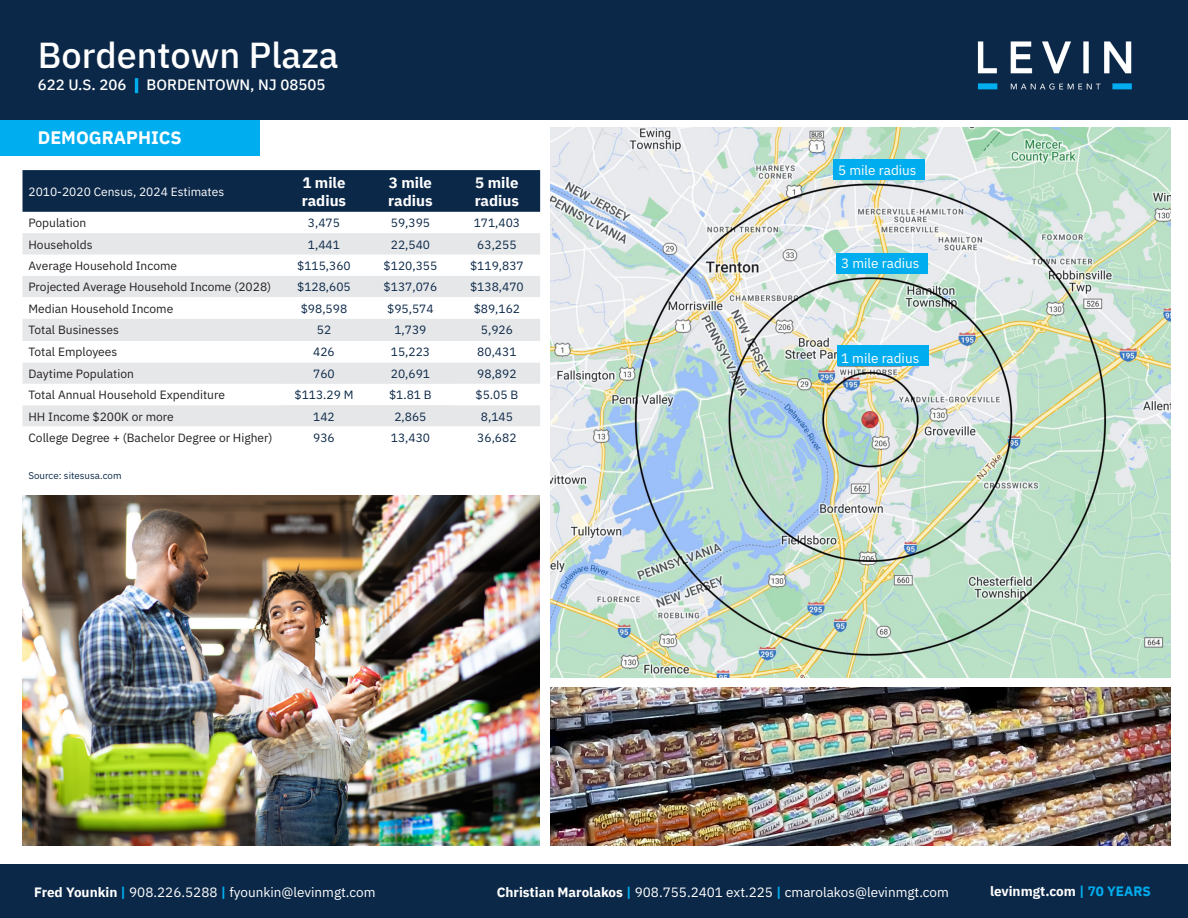
<style>
.page{position:relative;width:1188px;height:918px;background:#fff}
.page>*{position:absolute;margin:0;border:0;box-sizing:border-box;transform-origin:0 0}
.t1{font:500 36px "IBM Plex Sans";color:#fff}
.t2{font:700 18px "IBM Plex Sans";color:#fff}
.t3{font:700 15px "IBM Plex Sans";color:#fff}
.t4{font:500 15px "IBM Plex Sans";color:#fff}
.t5{font:13.5px "IBM Plex Sans";color:#fff}
.t6{font:700 13.5px "IBM Plex Sans";color:#fff}
.t7{font:12px "IBM Plex Sans";color:#231f20}
.t8{font:12px "IBM Plex Sans";color:#0b2848}
.t9{font:12px "IBM Plex Sans";color:#fff}
.t10{font:9.75px "IBM Plex Sans";color:#0b2848}
.s1{font-weight:700;color:#00adef}
.s2{font-weight:700}
.s3{color:#00adef}
</style>
<div class="page">
<img style="left:551px;top:128px;width:619px;height:550px">
<img style="left:551px;top:688px;width:619px;height:158px">
<div style="left:0;top:120px;width:259px;height:36px;background:#00adef"></div>
<div style="left:0;top:0;width:1188px;height:120px;background:#0b2848"></div>
<img style="left:977px;top:41px;width:155px;height:49px">
<div style="left:836px;top:253px;width:92px;height:21px;background:#00adef"></div>
<div style="left:837px;top:346px;width:92px;height:20px;background:#00adef"></div>
<div style="left:22px;top:170px;width:518px;height:42px;background:#0b2848"></div>
<svg style="left:22px;top:233px;width:518px;height:64px;fill:#e6e7e9"></svg>
<svg style="left:22px;top:319px;width:518px;height:107px;fill:#e6e7e9"></svg>
<img style="left:22px;top:495px;width:517px;height:351px">
<div style="left:833px;top:160px;width:92px;height:20px;background:#00adef"></div>
<div style="left:0;top:864px;width:1188px;height:54px;background:#0b2848"></div>
<p class="t1" style="left:38px;top:27px;width:302px">Bordentown Plaza</p>
<p class="t4" style="left:38px;top:73px;width:289px">622 U.S. 206 <span class="s1">|</span> BORDENTOWN, NJ 08505</p>
<p class="t2" style="left:38px;top:123px;width:146px">DEMOGRAPHICS</p>
<p class="t9" style="left:28px;top:182px;width:197px">2010-2020 Census, 2024 Estimates</p>
<p class="t3" style="left:302px;top:171px;width:45px">1 mile</p>
<p class="t3" style="left:302px;top:189px;width:46px">radius</p>
<p class="t3" style="left:389px;top:171px;width:45px">3 mile</p>
<p class="t3" style="left:388px;top:189px;width:46px">radius</p>
<p class="t3" style="left:475px;top:171px;width:45px">5 mile</p>
<p class="t3" style="left:475px;top:189px;width:46px">radius</p>
<p class="t7" style="left:28px;top:214px;width:59px">Population</p>
<p class="t8" style="left:308px;top:214px;width:34px">3,475</p>
<p class="t8" style="left:391px;top:214px;width:41px">59,395</p>
<p class="t8" style="left:474px;top:214px;width:48px">171,403</p>
<p class="t7" style="left:28px;top:235px;width:66px">Households</p>
<p class="t8" style="left:308px;top:235px;width:34px">1,441</p>
<p class="t8" style="left:391px;top:235px;width:41px">22,540</p>
<p class="t8" style="left:477px;top:235px;width:41px">63,255</p>
<p class="t7" style="left:28px;top:256px;width:150px">Average Household Income</p>
<p class="t8" style="left:297px;top:256px;width:55px">$115,360</p>
<p class="t8" style="left:384px;top:256px;width:55px">$120,355</p>
<p class="t8" style="left:470px;top:256px;width:55px">$119,837</p>
<p class="t7" style="left:28px;top:278px;width:244px">Projected Average Household Income (2028)</p>
<p class="t8" style="left:297px;top:278px;width:55px">$128,605</p>
<p class="t8" style="left:384px;top:278px;width:55px">$137,076</p>
<p class="t8" style="left:470px;top:278px;width:55px">$138,470</p>
<p class="t7" style="left:28px;top:299px;width:146px">Median Household Income</p>
<p class="t8" style="left:301px;top:299px;width:48px">$98,598</p>
<p class="t8" style="left:387px;top:299px;width:48px">$95,574</p>
<p class="t8" style="left:474px;top:299px;width:48px">$89,162</p>
<p class="t7" style="left:28px;top:321px;width:92px">Total Businesses</p>
<p class="t8" style="left:317px;top:321px;width:16px">52</p>
<p class="t8" style="left:394px;top:321px;width:34px">1,739</p>
<p class="t8" style="left:481px;top:321px;width:34px">5,926</p>
<p class="t7" style="left:28px;top:343px;width:90px">Total Employees</p>
<p class="t8" style="left:313px;top:343px;width:23px">426</p>
<p class="t8" style="left:391px;top:343px;width:41px">15,223</p>
<p class="t8" style="left:477px;top:343px;width:41px">80,431</p>
<p class="t7" style="left:28px;top:364px;width:107px">Daytime Population</p>
<p class="t8" style="left:313px;top:364px;width:23px">760</p>
<p class="t8" style="left:391px;top:364px;width:41px">20,691</p>
<p class="t8" style="left:477px;top:364px;width:41px">98,892</p>
<p class="t7" style="left:28px;top:386px;width:198px">Total Annual Household Expenditure</p>
<p class="t8" style="left:295px;top:386px;width:61px">$113.29 M</p>
<p class="t8" style="left:389px;top:386px;width:44px">$1.81 B</p>
<p class="t8" style="left:476px;top:386px;width:44px">$5.05 B</p>
<p class="t7" style="left:28px;top:407px;width:147px">HH Income $200K or more</p>
<p class="t8" style="left:313px;top:407px;width:23px">142</p>
<p class="t8" style="left:394px;top:407px;width:34px">2,865</p>
<p class="t8" style="left:481px;top:407px;width:34px">8,145</p>
<p class="t7" style="left:28px;top:429px;width:246px">College Degree + (Bachelor Degree or Higher)</p>
<p class="t8" style="left:313px;top:429px;width:23px">936</p>
<p class="t8" style="left:391px;top:429px;width:41px">13,430</p>
<p class="t8" style="left:477px;top:429px;width:41px">36,682</p>
<p class="t10" style="left:28px;top:468px;width:95px">Source: sitesusa.com</p>
<p class="t5" style="left:838px;top:160px;width:80px">5 mile radius</p>
<p class="t5" style="left:841px;top:253px;width:80px">3 mile radius</p>
<p class="t5" style="left:841px;top:348px;width:80px">1 mile radius</p>
<p class="t5" style="left:34px;top:882px;width:343px"><span class="s2">Fred Younkin</span> <span class="s1">|</span> 908.226.5288 <span class="s1">|</span> fyounkin@levinmgt.com</p>
<p class="t5" style="left:497px;top:882px;width:454px"><span class="s2">Christian Marolakos</span> <span class="s1">|</span> 908.755.2401 ext.225 <span class="s1">|</span> cmarolakos@levinmgt.com</p>
<p class="t6" style="left:990px;top:880px;width:162px">levinmgt.com <span class="s3">| 70 YEARS</span></p>
</div>
